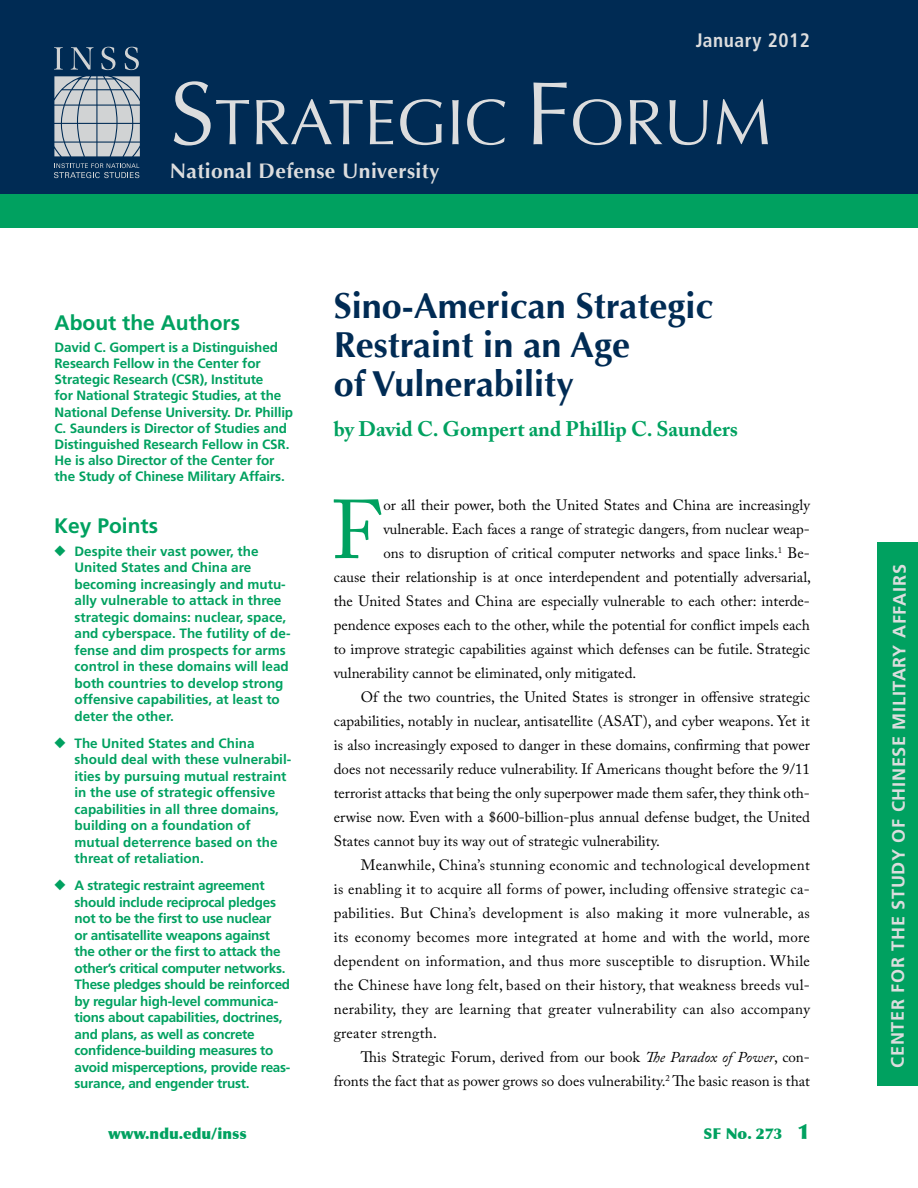
<style>
.page{position:relative;width:918px;height:1188px;background:#fff}
.page>*{position:absolute;margin:0;border:0;box-sizing:border-box;transform-origin:0 0}
.t1{font:82.5px "Adobe Caslon Pro";color:#00a160}
.t2{font:64.5px "Optima";color:#dcddde}
.t3{font:700 36px/39px "Optima";color:#002b54}
.t4{font:700 21px "Adobe Caslon Pro";color:#00a160}
.t5{font:700 21px "Optima";letter-spacing:.02em;color:#dcddde}
.t6{font:700 21px "Frutiger LT Std";color:#00a160}
.t7{font:700 condensed 19.5px "Frutiger LT Std";letter-spacing:.03em;color:#dcddde}
.t8{font:700 18px "Frutiger LT Std";letter-spacing:.035em;color:#dcddde}
.t9{font:15px "Adobe Caslon Pro";color:#000}
.t10{font:15px "Adobe Caslon Pro";letter-spacing:.02em;color:#000}
.t11{font:900 15px "Optima";color:#00a160}
.t12{font:700 13.5px/16.5px "Frutiger LT Std";letter-spacing:-.01em;color:#00a160}
.s1{font-size:90px}
.s2{font-style:italic}
.s3{font-size:21px}
</style>
<div class="page">
<div style="left:0;top:0;width:918px;height:194px;background:#002b54"></div>
<div style="left:0;top:194px;width:918px;height:34px;background:#00a160"></div>
<svg style="left:54px;top:47px;width:9px;height:23px"></svg>
<svg style="left:71px;top:47px;width:22px;height:23px"></svg>
<svg style="left:101px;top:47px;width:14px;height:23px"></svg>
<svg style="left:125px;top:47px;width:14px;height:23px"></svg>
<svg style="left:54px;top:76px;width:86px;height:80px;background:#b2bac1"></svg>
<svg style="left:54px;top:163px;width:85px;height:15px"></svg>
<div style="left:878px;top:542px;width:40px;height:544px;background:#00a160"></div>
<h3 class="t7" style="left:696px;top:28px;width:116px">January 2012</h3>
<h2 class="t2" style="left:170px;top:85px;width:603px"><span class="s1">S</span>TRATEGIC <span class="s1">F</span>ORUM</h2>
<h3 class="t5" style="left:170px;top:159px;width:272px">National Defense University</h3>
<h3 class="t6" style="left:55px;top:310px;width:187px">About the Authors</h3>
<p class="t12" style="left:55px;top:339px;width:240px">David C. Gompert is a Distinguished Research Fellow in the Center for Strategic Research (CSR), Institute<br>for National Strategic Studies, at the National Defense University. Dr. Phillip C. Saunders is Director of Studies and Distinguished Research Fellow in CSR.<br>He is also Director of the Center for the Study of Chinese Military Affairs.</p>
<h3 class="t6" style="left:54px;top:514px;width:105px">Key Points</h3>
<p class="t12" style="left:75px;top:543px;width:218px;text-indent:-20px">◆ Despite their vast power, the<br>United States and China are becoming increasingly and mutu&shy;ally vulnerable to attack in three strategic domains: nuclear, space, and cyberspace. The futility of de&shy;fense and dim prospects for arms control in these domains will lead both countries to develop strong offensive capabilities, at least to deter the other.</p>
<p class="t12" style="left:75px;top:735px;width:218px;text-indent:-20px">◆ The United States and China should deal with these vulnerabil&shy;ities by pursuing mutual restraint in the use of strategic offensive capabilities in all three domains, building on a foundation of mutual deterrence based on the threat of retaliation.</p>
<p class="t12" style="left:75px;top:877px;width:217px;text-indent:-20px">◆ A strategic restraint agreement should include reciprocal pledges not to be the first to use nuclear<br>or antisatellite weapons against the other or the first to attack the other’s critical computer networks.<br>These pledges should be reinforced by regular high-level communica&shy;tions about capabilities, doctrines, and plans, as well as concrete confidence-building measures to avoid misperceptions, provide reas&shy;surance, and engender trust.</p>
<h3 class="t3" style="left:334px;top:287px;width:381px">Sino-American Strategic<br>Restraint in an Age<br>of Vulnerability</h3>
<h3 class="t4" style="left:334px;top:417px;width:406px">by David C. Gompert and Phillip C. Saunders</h3>
<h1 class="t1" style="left:331px;top:481px;width:51px">F</h1>
<p class="t9" style="left:383px;top:496px;width:428px">or all their power, both the United States and China are increasingly</p>
<p class="t9" style="left:383px;top:520px;width:428px">vulnerable. Each faces a range of strategic dangers, from nuclear weap-</p>
<p class="t9" style="left:383px;top:544px;width:428px">ons to disruption of critical computer networks and space links.<sup>1</sup> Be-</p>
<p class="t9" style="left:334px;top:568px;width:479px">cause their relationship is at once interdependent and potentially adversarial,</p>
<p class="t9" style="left:334px;top:592px;width:478px">the United States and China are especially vulnerable to each other: interde-</p>
<p class="t9" style="left:334px;top:616px;width:478px">pendence exposes each to the other, while the potential for conflict impels each</p>
<p class="t9" style="left:334px;top:640px;width:478px">to improve strategic capabilities against which defenses can be futile. Strategic</p>
<p class="t9" style="left:334px;top:664px;width:304px">vulnerability cannot be eliminated, only mitigated.</p>
<p class="t9" style="left:361px;top:688px;width:451px">Of the two countries, the United States is stronger in offensive strategic</p>
<p class="t9" style="left:334px;top:712px;width:478px">capabilities, notably in nuclear, antisatellite (ASAT), and cyber weapons. Yet it</p>
<p class="t9" style="left:334px;top:736px;width:478px">is also increasingly exposed to danger in these domains, confirming that power</p>
<p class="t9" style="left:334px;top:760px;width:478px">does not necessarily reduce vulnerability. If Americans thought before the 9/11</p>
<p class="t9" style="left:334px;top:784px;width:478px">terrorist attacks that being the only superpower made them safer, they think oth-</p>
<p class="t9" style="left:334px;top:808px;width:478px">erwise now. Even with a $600-billion-plus annual defense budget, the United</p>
<p class="t9" style="left:334px;top:832px;width:328px">States cannot buy its way out of strategic vulnerability.</p>
<p class="t10" style="left:361px;top:856px;width:451px">Meanwhile, China’s stunning economic and technological development</p>
<p class="t10" style="left:334px;top:880px;width:478px">is enabling it to acquire all forms of power, including offensive strategic ca-</p>
<p class="t10" style="left:334px;top:904px;width:478px">pabilities. But China’s development is also making it more vulnerable, as</p>
<p class="t10" style="left:334px;top:928px;width:478px">its economy becomes more integrated at home and with the world, more</p>
<p class="t10" style="left:334px;top:952px;width:478px">dependent on information, and thus more susceptible to disruption. While</p>
<p class="t10" style="left:334px;top:976px;width:478px">the Chinese have long felt, based on their history, that weakness breeds vul-</p>
<p class="t10" style="left:334px;top:1000px;width:478px">nerability, they are learning that greater vulnerability can also accompany</p>
<p class="t10" style="left:334px;top:1024px;width:105px">greater strength.</p>
<p class="t9" style="left:361px;top:1048px;width:451px">This Strategic Forum, derived from our book <span class="s2">The Paradox of Power</span>, con-</p>
<p class="t9" style="left:334px;top:1072px;width:478px">fronts the fact that as power grows so does vulnerability.<sup>2</sup> The basic reason is that</p>
<p class="t11" style="left:108px;top:1125px;width:140px">www.ndu.edu/inss</p>
<p class="t11" style="left:703px;top:1125px;width:108px">SF No. 273 <span class="s3">1</span></p>
<h3 class="t8" style="left:888px;top:1068px;width:503px;rotate:-90deg">Center for the Study of Chin ese Military Affairs</h3>
</div>
